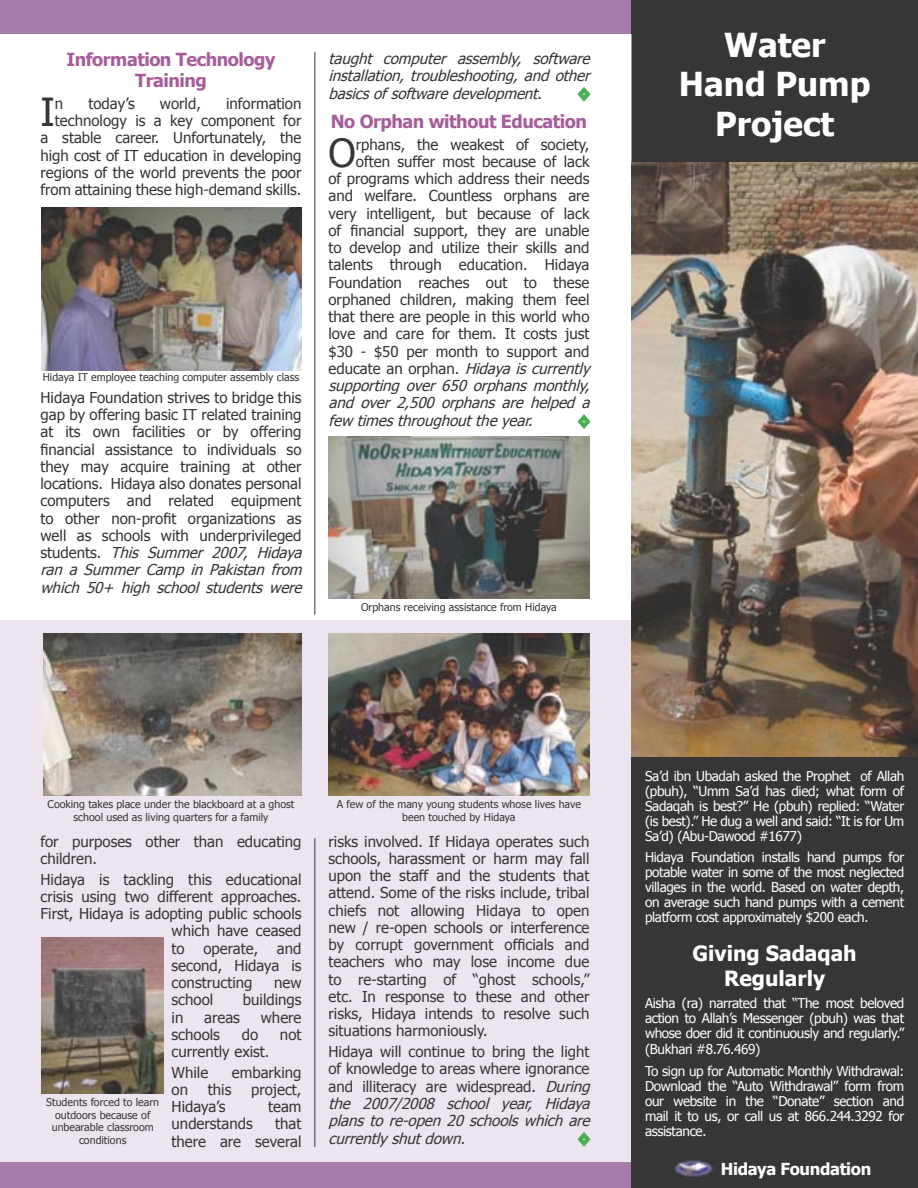
<style>
.page{position:relative;width:918px;height:1188px;background:#fff}
.page>*{position:absolute;margin:0;border:0;box-sizing:border-box;transform-origin:0 0}
.t1{font:38.7px "Tahoma";color:#373535}
.t2{font:700 33px/39.6px "Tahoma";color:#fff;text-align:center}
.t3{font:700 21px/25.2px "Tahoma";color:#fff;text-align:center}
.t4{font:700 18px/21px "Tahoma";letter-spacing:-.025em;color:#a85d9b;text-align:center}
.t5{font:700 16.5px "Tahoma";letter-spacing:-.02em;color:#fff}
.t6{font:15px/17.2px "Tahoma";color:#373535}
.t7{font:italic 15px/17.7px "Tahoma";color:#373535;text-align:justify}
.t8{font:13.5px/15px "Tahoma";letter-spacing:-.025em;color:#fff;text-align:justify}
.t9{font:10.65px/12.8px "Tahoma";color:#373535;text-align:center}
.s1{font-style:italic}
.s2{font-style:normal}
</style>
<div class="page">
<div style="left:0;top:620px;width:632px;height:542px;background:#ece5ef"></div>
<svg style="left:577px;top:1132px;width:14px;height:15px"></svg>
<div style="left:0;top:1162px;width:632px;height:26px;background:#a67daa"></div>
<img style="left:43px;top:634px;width:259px;height:162px">
<img style="left:328px;top:634px;width:261px;height:162px">
<img style="left:42px;top:937px;width:121px;height:157px">
<div style="left:0;top:0;width:632px;height:33px;background:#a67daa"></div>
<img style="left:41px;top:207px;width:260px;height:164px">
<svg style="left:577px;top:87px;width:14px;height:15px"></svg>
<svg style="left:577px;top:414px;width:14px;height:15px"></svg>
<img style="left:329px;top:437px;width:260px;height:162px">
<div style="left:632px;top:0;width:286px;height:1188px;background:#373535"></div>
<hr style="left:632px;top:620px;width:1px;height:542px;background:#373535">
<svg style="left:632px;top:1162px;width:1px;height:26px"></svg>
<div style="left:632px;top:0;width:6px;height:33px;background:#373535"></div>
<img style="left:673px;top:1160px;width:41px;height:17px">
<img style="left:632px;top:162px;width:286px;height:594px">
<p class="t4" style="left:67px;top:48px;width:210px">Information Technology<br>Training</p>
<p class="t6" style="left:40px;top:94px;width:263px;text-align:right">information<br>technology is a key component for<br>a stable career. Unfortunately, the high cost of IT education in developing regions of the world prevents the poor from attaining these high-demand skills.</p>
<h1 class="t1" style="left:40px;top:86px;width:16px">I</h1>
<p class="t6" style="left:55px;top:94px;width:10px">n</p>
<p class="t6" style="left:88px;top:94px;width:48px">today’s</p>
<p class="t6" style="left:160px;top:94px;width:42px">world,</p>
<p class="t9" style="left:43px;top:371px;width:258px">Hidaya IT employee teaching computer assembly class</p>
<p class="t6" style="left:40px;top:388px;width:267px">Hidaya Foundation strives to bridge this gap by offering basic IT related training at its own facilities or by offering financial assistance to individuals so they may acquire training at other locations. Hidaya also donates personal computers and related equipment to other non-profit organizations as well as schools with underprivileged s t u d e n t s . <span class="s1">This Summer 2007, Hidaya ran a Summer Camp in Pakistan from which 50+ high school students were</span></p>
<p class="t7" style="left:328px;top:49px;width:267px">taught computer assembly, software installation, troubleshooting, and other basicsofsoftwaredevelopment.</p>
<p class="t4" style="left:331px;top:110px;width:258px">No Orphan without Education</p>
<h1 class="t1" style="left:328px;top:127px;width:29px">O</h1>
<p class="t6" style="left:356px;top:135px;width:235px">rphans, the weakest of society,</p>
<p class="t6" style="left:356px;top:152px;width:235px">often suffer most because of lack</p>
<p class="t6" style="left:328px;top:169px;width:262px">of programs which address their needs</p>
<p class="t6" style="left:328px;top:187px;width:262px">and welfare. Countless orphans are</p>
<p class="t6" style="left:328px;top:204px;width:262px">very intelligent, but because of lack</p>
<p class="t6" style="left:328px;top:221px;width:263px">of financial support, they are unable</p>
<p class="t6" style="left:328px;top:238px;width:263px">to develop and utilize their skills and</p>
<p class="t6" style="left:328px;top:256px;width:262px">talents through education. Hidaya</p>
<p class="t6" style="left:328px;top:273px;width:262px">Foundation reaches out to these</p>
<p class="t6" style="left:328px;top:290px;width:262px">orphaned children, making them feel</p>
<p class="t6" style="left:328px;top:307px;width:262px">that there are people in this world who</p>
<p class="t6" style="left:328px;top:325px;width:263px">love and care for them. It costs just</p>
<p class="t6" style="left:328px;top:342px;width:263px">$30 - $50 per month to support and</p>
<p class="t7" style="left:328px;top:359px;width:263px"><span class="s2">educate an orphan.</span> Hidayaiscurrently</p>
<p class="t7" style="left:328px;top:376px;width:267px">supporting over 650 orphans monthly,</p>
<p class="t7" style="left:328px;top:393px;width:267px">and over 2,500 orphans are helped a</p>
<p class="t7" style="left:328px;top:411px;width:210px">few timesthroughouttheyear.</p>
<p class="t9" style="left:361px;top:600px;width:197px">Orphans receiving assistance from Hidaya</p>
<h2 class="t2" style="left:679px;top:23px;width:193px">Water<br>Hand Pump<br>Project</h2>
<p class="t9" style="left:48px;top:797px;width:248px">Cooking takes place under the blackboard at a ghost school used as living quarters for a family</p>
<p class="t9" style="left:337px;top:797px;width:246px">A few of the many young students whose lives have been touched by Hidaya</p>
<p class="t6" style="left:40px;top:832px;width:263px">for purposes other than educating children.</p>
<p class="t6" style="left:40px;top:870px;width:263px">Hidaya is tackling this educational</p>
<p class="t6" style="left:40px;top:887px;width:263px">crisis using two different approaches.</p>
<p class="t6" style="left:40px;top:904px;width:262px">First, Hidaya is adopting public schools</p>
<p class="t6" style="left:172px;top:921px;width:131px">which have ceased</p>
<p class="t6" style="left:172px;top:939px;width:131px">to operate, and</p>
<p class="t6" style="left:172px;top:956px;width:131px">second, Hidaya is</p>
<p class="t6" style="left:172px;top:973px;width:82px">constructing</p>
<p class="t6" style="left:274px;top:973px;width:29px">new</p>
<p class="t6" style="left:172px;top:990px;width:43px">school</p>
<p class="t6" style="left:243px;top:990px;width:60px">buildings</p>
<p class="t6" style="left:172px;top:1008px;width:13px">in</p>
<p class="t6" style="left:204px;top:1008px;width:37px">areas</p>
<p class="t6" style="left:261px;top:1008px;width:42px">where</p>
<p class="t6" style="left:172px;top:1025px;width:50px">schools</p>
<p class="t6" style="left:242px;top:1025px;width:18px">do</p>
<p class="t6" style="left:280px;top:1025px;width:23px">not</p>
<p class="t6" style="left:172px;top:1041px;width:99px;line-height:20.7px">currently exist.<br>While</p>
<p class="t6" style="left:232px;top:1063px;width:71px">embarking</p>
<p class="t9" style="left:46px;top:1095px;width:114px">Students forced to learn outdoors because of unbearable classroom conditions</p>
<p class="t6" style="left:172px;top:1080px;width:18px">on</p>
<p class="t6" style="left:208px;top:1080px;width:25px">this</p>
<p class="t6" style="left:251px;top:1080px;width:52px">project,</p>
<p class="t6" style="left:172px;top:1097px;width:56px">Hidaya’s</p>
<p class="t6" style="left:268px;top:1097px;width:35px">team</p>
<p class="t6" style="left:172px;top:1115px;width:83px">understands</p>
<p class="t6" style="left:172px;top:1115px;width:131px;text-align:right">that<br>there are several</p>
<p class="t6" style="left:328px;top:832px;width:263px;text-align:justify">risks involved. If Hidaya operates such schools, harassment or harm may fall upon the staff and the students that attend. Some of the risks include, tribal chiefs not allowing Hidaya to open new / re-open schools or interference by corrupt government officials and teachers who may lose income due to re-starting of “ghost schools,” etc. In response to these and other risks, Hidaya intends to resolve such situations harmoniously.</p>
<p class="t6" style="left:328px;top:1042px;width:268px">Hidaya will continue to bring the light of knowledge to areas where ignorance and illiteracy are widespread. <span class="s1">During the 2007/2008 school year, Hidaya plans to re-open 20 schools which are currently shutdown.</span></p>
<p class="t8" style="left:645px;top:767px;width:261px">Sa’d ibn Ubadah asked the Prophet of Allah (pbuh), “Umm Sa’d has died; what form of Sadaqah is best?” He (pbuh) replied: “Water (is best).” He dug a well and said: “It is for Um Sa’d) (Abu-Dawood #1677)</p>
<p class="t8" style="left:645px;top:849px;width:261px">Hidaya Foundation installs hand pumps for potable water in some of the most neglected villages in the world. Based on water depth, on average such hand pumps with a cement platform cost approximately $200 each.</p>
<h3 class="t3" style="left:693px;top:939px;width:166px">Giving Sadaqah<br>Regularly</h3>
<p class="t8" style="left:645px;top:995px;width:261px">Aisha (ra) narrated that “The most beloved action to Allah’s Messenger (pbuh) was that whose doer did it continuously and regularly.”</p>
<p class="t8" style="left:645px;top:1038px;width:261px;line-height:21.8px">(Bukhari #8.76.469)<br>To sign up for Automatic Monthly Withdrawal:</p>
<p class="t8" style="left:645px;top:1078px;width:261px">Download the “Auto Withdrawal” form from our website in the “Donate” section and mail it to us, or call us at 866.244.3292 for assistance.</p>
<p class="t5" style="left:721px;top:1157px;width:152px">Hidaya Foundation</p>
</div>
